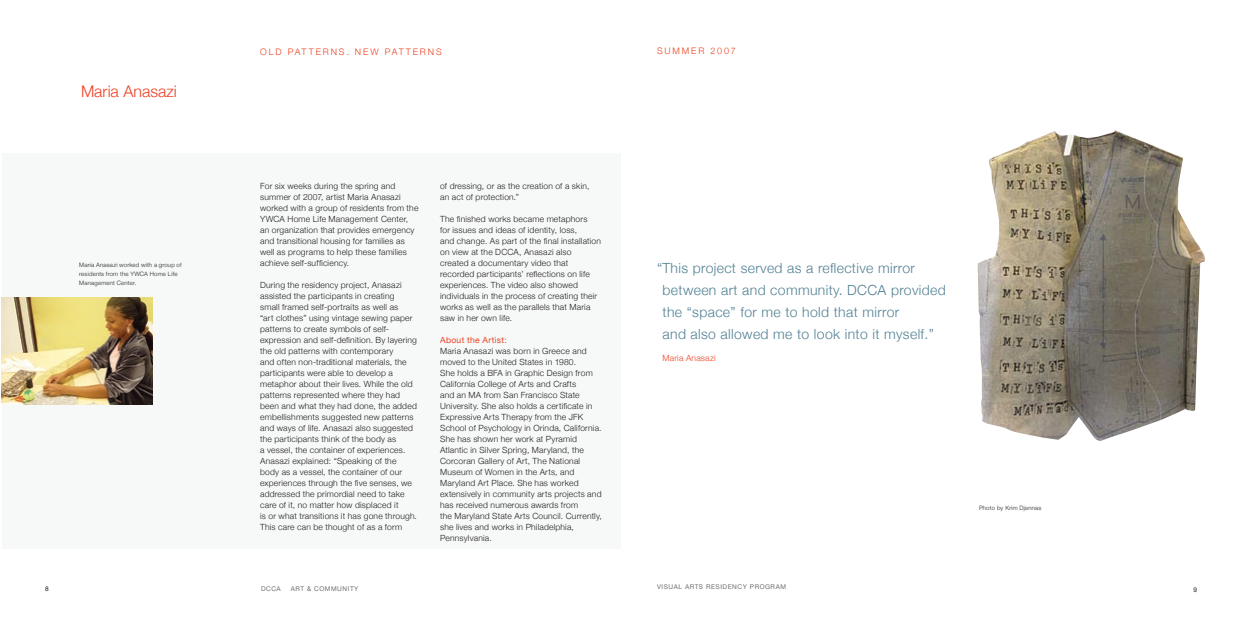
<style>
.page{position:relative;width:1242px;height:630px;background:#fff}
.page>*{position:absolute;margin:0;border:0;box-sizing:border-box;transform-origin:0 0}
.t1{font:300 16px "Helvetica Neue";color:#ef4022}
.t2{font:300 14px/22px "Helvetica Neue";letter-spacing:.025em;color:#518093}
.t3{font:300 9px "Helvetica Neue";letter-spacing:.205em;color:#ef4022}
.Body_Text{font:300 8.5px/11px "Helvetica Neue";letter-spacing:.02em;color:#231f20}
.t4{font:8.5px "Helvetica Neue";letter-spacing:.04em;color:#ef4022}
.t5{font:300 8.5px "Helvetica Neue";letter-spacing:.025em;color:#ef4022}
.t6{font:6.5px "Helvetica Neue";letter-spacing:.085em;color:#6c6d70}
.text_9_12{font:6.5px "Helvetica Neue";color:#231f20}
.Body_Text-2{font:300 6px/9px "Helvetica Neue";letter-spacing:.035em;color:#231f20}
.text_9_12-2{font:300 6px "Helvetica Neue";letter-spacing:.025em;color:#231f20}
</style>
<div class="page">
<div style="left:3px;top:153px;width:618px;height:396px;background:#f6f9f7"></div>
<img style="left:2px;top:297px;width:150px;height:108px">
<img style="left:978px;top:130px;width:227px;height:311px">
<p class="t1" style="left:81px;top:82px;width:97px">Maria Anasazi</p>
<p class="Body_Text-2" style="left:79px;top:260px;width:104px">Maria Anasazi worked with a group of residents from the YWCA Home Life<br>Management Center.</p>
<p class="t3" style="left:260px;top:46px;width:183px">OLD PATTERNS. NEW PATTERNS</p>
<p class="t3" style="left:657px;top:45px;width:80px">SUMMER 2007</p>
<p class="Body_Text" style="left:260px;top:180px;width:160px">For six weeks during the spring and summer of 2007, artist Maria Anasazi worked with a group of residents from the YWCA Home Life Management Center, an organization that provides emergency and transitional housing for families as well as programs to help these families achieve self-sufficiency.</p>
<p class="Body_Text" style="left:260px;top:279px;width:158px">During the residency project, Anasazi assisted the participants in creating<br>small framed self-portraits as well as<br>“art clothes” using vintage sewing paper patterns to create symbols of self&shy;expression and self-definition. By layering the old patterns with contemporary<br>and often non-traditional materials, the participants were able to develop a metaphor about their lives. While the old patterns represented where they had been and what they had done, the added embellishments suggested new patterns and ways of life. Anasazi also suggested the participants think of the body as<br>a vessel, the container of experiences.<br>Anasazi explained: “Speaking of the body as a vessel, the container of our experiences through the five senses, we addressed the primordial need to take care of it, no matter how displaced it<br>is or what transitions it has gone through.<br>This care can be thought of as a form</p>
<p class="Body_Text" style="left:440px;top:180px;width:151px">of dressing, or as the creation of a skin, an act of protection.”</p>
<p class="Body_Text" style="left:440px;top:213px;width:162px">The finished works became metaphors<br>for issues and ideas of identity, loss,<br>and change. As part of the final installation on view at the DCCA, Anasazi also created a documentary video that recorded participants’ reflections on life experiences. The video also showed individuals in the process of creating their works as well as the parallels that Maria saw in her own life.</p>
<p class="t4" style="left:440px;top:335px;width:68px">About the Artist:</p>
<p class="Body_Text" style="left:440px;top:345px;width:163px">Maria Anasazi was born in Greece and moved to the United States in 1980.<br>She holds a BFA in Graphic Design from California College of Arts and Crafts<br>and an MA from San Francisco State University. She also holds a certificate in Expressive Arts Therapy from the JFK School of Psychology in Orinda, California.<br>She has shown her work at Pyramid Atlantic in Silver Spring, Maryland, the Corcoran Gallery of Art, The National Museum of Women in the Arts, and Maryland Art Place. She has worked extensively in community arts projects and has received numerous awards from<br>the Maryland State Arts Council. Currently, she lives and works in Philadelphia, Pennsylvania.</p>
<p class="t2" style="left:663px;top:257px;width:285px;text-indent:-6px">“ This project served as a reflective mirror between art and community. DCCA provided the “space” for me to hold that mirror<br>and also allowed me to look into it myself.”</p>
<p class="t5" style="left:663px;top:353px;width:55px">Maria Anasazi</p>
<p class="text_9_12-2" style="left:979px;top:504px;width:64px">Photo by Krim Djennas</p>
<p class="t6" style="left:657px;top:583px;width:131px">VISUAL ARTS RESIDENCY PROGRAM</p>
<p class="text_9_12" style="left:45px;top:585px;width:5px">8</p>
<p class="t6" style="left:261px;top:585px;width:21px">DCCA</p>
<p class="t6" style="left:291px;top:585px;width:69px">ART &amp; COMMUNITY</p>
<p class="text_9_12" style="left:1193px;top:586px;width:5px">9</p>
</div>
